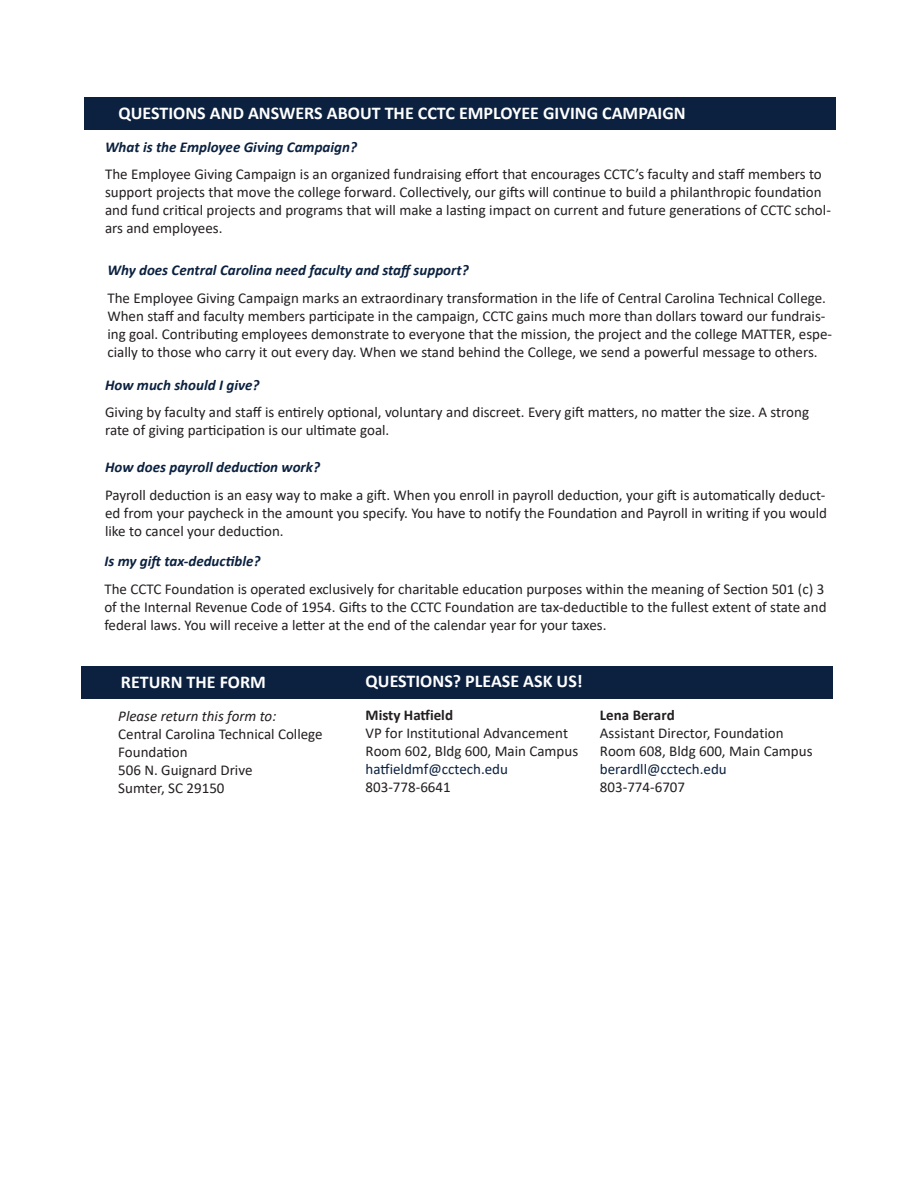
<style>
.page{position:relative;width:918px;height:1188px;background:#fff}
.page>*{position:absolute;margin:0;border:0;box-sizing:border-box;transform-origin:0 0}
.t1{font:700 18px "Calibri";color:#fff}
.t2{font:15px/18px "Calibri";color:#231f20}
.t3{font:italic 700 15px "Calibri";color:#0b213f}
.t4{font:italic 15px "Calibri";color:#231f20}
.s1{font-weight:700}
.s2{color:#0b213f}
</style>
<div class="page">
<div style="left:84px;top:97px;width:752px;height:33px;background:#0b213f"></div>
<div style="left:81px;top:666px;width:752px;height:32px;background:#0b213f"></div>
<p class="t1" style="left:119px;top:101px;width:569px">QUESTIONS AND ANSWERS ABOUT THE CCTC EMPLOYEE GIVING CAMPAIGN</p>
<p class="t3" style="left:105px;top:136px;width:253px">What is the Employee Giving Campaign?</p>
<p class="t2" style="left:105px;top:165px;width:727px">The Employee Giving Campaign is an organized fundraising effort that encourages CCTC’s faculty and staff members to support projects that move the college forward. Collectively, our gifts will continue to build a philanthropic foundation and fund critical projects and programs that will make a lasting impact on current and future generations of CCTC schol&shy;ars and employees.</p>
<p class="t3" style="left:107px;top:259px;width:363px">Why does Central Carolina need faculty and staff support?</p>
<p class="t2" style="left:107px;top:288px;width:726px">The Employee Giving Campaign marks an extraordinary transformation in the life of Central Carolina Technical College.<br>When staff and faculty members participate in the campaign, CCTC gains much more than dollars toward our fundrais&shy;ing goal. Contributing employees demonstrate to everyone that the mission, the project and the college MATTER, espe&shy;cially to those who carry it out every day. When we stand behind the College, we send a powerful message to others.</p>
<p class="t3" style="left:105px;top:374px;width:156px">How much should I give?</p>
<p class="t2" style="left:105px;top:403px;width:706px">Giving by faculty and staff is entirely optional, voluntary and discreet. Every gift matters, no matter the size. A strong</p>
<p class="t2" style="left:105px;top:421px;width:286px">rate of giving participation is our ultimate goal.</p>
<p class="t3" style="left:105px;top:457px;width:216px">How does payroll deduction work?</p>
<p class="t2" style="left:105px;top:486px;width:723px;text-align:justify">Payroll deduction is an easy way to make a gift. When you enroll in payroll deduction, your gift is automatically deduct&shy;ed from your paycheck in the amount you specify. You have to notify the Foundation and Payroll in writing if you would like to cancel your deduction.</p>
<p class="t3" style="left:104px;top:550px;width:158px">Is my gift tax-deductible?</p>
<p class="t2" style="left:104px;top:579px;width:724px">The CCTC Foundation is operated exclusively for charitable education purposes within the meaning of Section 501 (c) 3 of the Internal Revenue Code of 1954. Gifts to the CCTC Foundation are tax-deductible to the fullest extent of state and federal laws. You will receive a letter at the end of the calendar year for your taxes.</p>
<p class="t1" style="left:121px;top:669px;width:146px">RETURN THE FORM</p>
<p class="t4" style="left:118px;top:705px;width:160px">Please return this form to:</p>
<p class="t2" style="left:118px;top:724px;width:206px">Central Carolina Technical College</p>
<p class="t2" style="left:118px;top:742px;width:71px">Foundation</p>
<p class="t2" style="left:118px;top:760px;width:136px">506 N. Guignard Drive</p>
<p class="t2" style="left:118px;top:778px;width:108px">Sumter, SC 29150</p>
<p class="t1" style="left:366px;top:668px;width:219px">QUESTIONS? PLEASE ASK US!</p>
<p class="t2" style="left:366px;top:706px;width:214px"><span class="s1">Misty Hatfield<br></span>VP for Institutional Advancement<br>Room 602, Bldg 600, Main Campus <span class="s2">hatfieldmf@cctech.edu<br></span>803-778-6641</p>
<p class="t2" style="left:600px;top:706px;width:214px"><span class="s1">Lena Berard<br></span>Assistant Director, Foundation<br>Room 608, Bldg 600, Main Campus <span class="s2">berardll@cctech.edu<br></span>803-774-6707</p>
</div>
